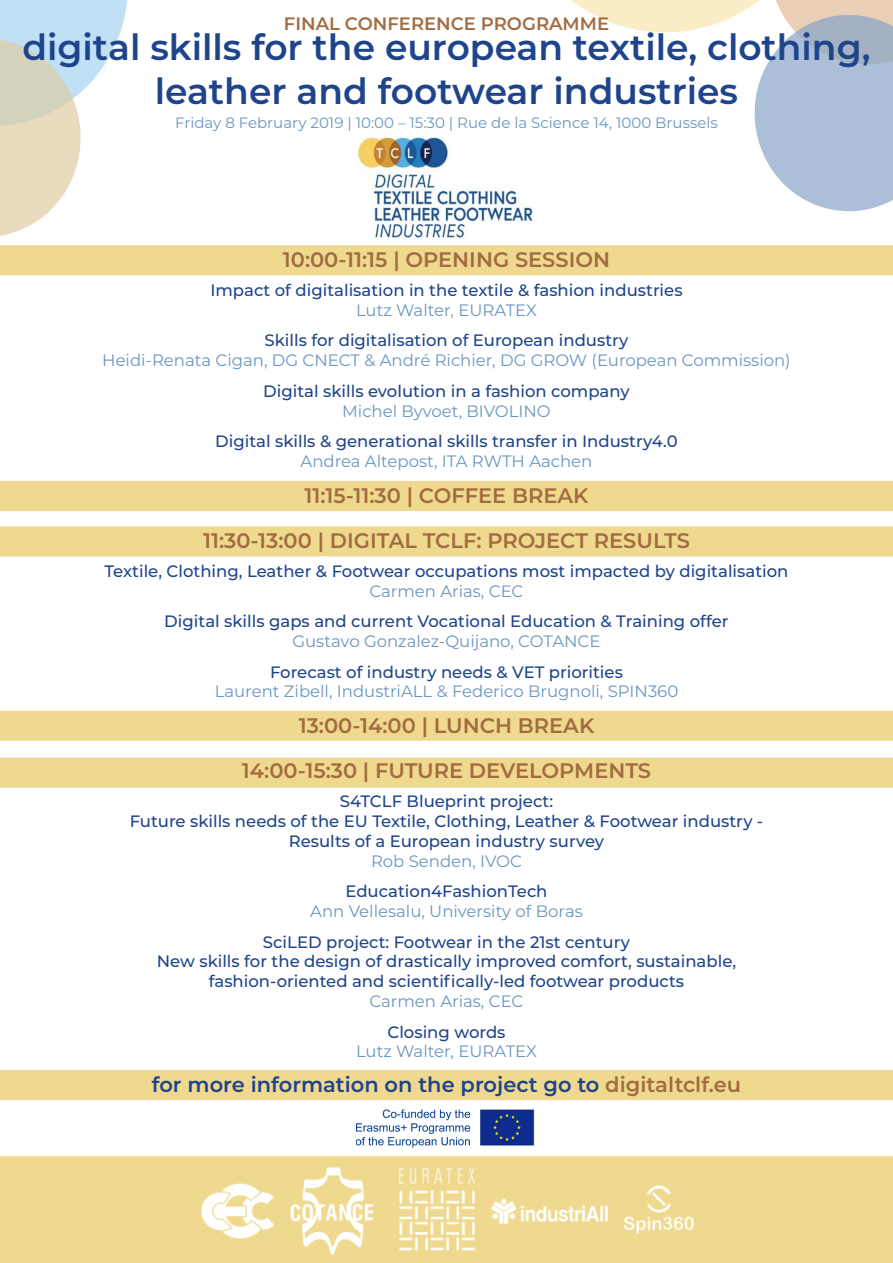
<style>
.page{position:relative;width:893px;height:1263px;background:#fff}
.page>*{position:absolute;margin:0;border:0;box-sizing:border-box;transform-origin:0 0}
.t1{font:600 36px "Montserrat";color:#1e448b}
.t2{font:600 21px "Montserrat";color:#a36c40}
.t3{font:600 21px "Montserrat";color:#1e448b}
.t4{font:600 18px "Montserrat";color:#a36c40}
.t5{font:500 16.5px "Montserrat";color:#1e448b}
.t6{font:16.5px "Montserrat";color:#6a96c0}
.t7{font:15px "Montserrat";color:#6a96c0}
.s1{color:#a36c40}
</style>
<div class="page">
<img style="left:0;top:0;width:893px;height:236px">
<div style="left:0;top:481px;width:893px;height:30px;background:#efd98e"></div>
<div style="left:0;top:526px;width:893px;height:30px;background:#efd98e"></div>
<div style="left:0;top:711px;width:893px;height:30px;background:#efd98e"></div>
<div style="left:0;top:758px;width:893px;height:30px;background:#efd98e"></div>
<div style="left:0;top:245px;width:893px;height:30px;background:#efd98e"></div>
<img style="left:356px;top:131px;width:180px;height:107px">
<img style="left:356px;top:1109px;width:179px;height:39px">
<div style="left:0;top:1070px;width:893px;height:30px;background:#efd98e"></div>
<div style="left:0;top:1156px;width:893px;height:107px;background:#efd98e"></div>
<img style="left:201px;top:1167px;width:493px;height:88px">
<p class="t4" style="left:284px;top:11px;width:327px">FINAL CONFERENCE PROGRAMME</p>
<p class="t1" style="left:22px;top:22px;width:850px">digital skills for the european textile, clothing,</p>
<p class="t1" style="left:155px;top:65px;width:585px">leather and footwear industries</p>
<p class="t7" style="left:175px;top:112px;width:544px">Friday 8 February 2019 | 10:00 – 15:30 | Rue de la Science 14, 1000 Brussels</p>
<p class="t2" style="left:283px;top:245px;width:329px">10:00-11:15 | OPENING SESSION</p>
<p class="t5" style="left:210px;top:279px;width:474px">Impact of digitalisation in the textile &amp; fashion industries</p>
<p class="t6" style="left:356px;top:298px;width:182px">Lutz Walter, EURATEX</p>
<p class="t5" style="left:265px;top:329px;width:365px">Skills for digitalisation of European industry</p>
<p class="t6" style="left:102px;top:349px;width:690px">Heidi-Renata Cigan, DG CNECT &amp; André Richier, DG GROW (European Commission)</p>
<p class="t5" style="left:263px;top:379px;width:368px">Digital skills evolution in a fashion company</p>
<p class="t6" style="left:342px;top:399px;width:210px">Michel Byvoet, BIVOLINO</p>
<p class="t5" style="left:215px;top:430px;width:464px">Digital skills &amp; generational skills transfer in Industry4.0</p>
<p class="t6" style="left:301px;top:450px;width:293px">Andrea Altepost, ITA RWTH Aachen</p>
<p class="t2" style="left:304px;top:481px;width:286px">11:15-11:30 | COFFEE BREAK</p>
<p class="t2" style="left:203px;top:526px;width:488px">11:30-13:00 | DIGITAL TCLF: PROJECT RESULTS</p>
<p class="t5" style="left:104px;top:559px;width:685px">Textile, Clothing, Leather &amp; Footwear occupations most impacted by digitalisation</p>
<p class="t6" style="left:369px;top:579px;width:156px">Carmen Arias, CEC</p>
<p class="t5" style="left:164px;top:610px;width:566px">Digital skills gaps and current Vocational Education &amp; Training offer</p>
<p class="t6" style="left:292px;top:630px;width:310px">Gustavo Gonzalez-Quijano, COTANCE</p>
<p class="t5" style="left:270px;top:660px;width:354px">Forecast of industry needs &amp; VET priorities</p>
<p class="t6" style="left:215px;top:680px;width:465px">Laurent Zibell, IndustriALL &amp; Federico Brugnoli, SPIN360</p>
<p class="t2" style="left:299px;top:711px;width:297px">13:00-14:00 | LUNCH BREAK</p>
<p class="t2" style="left:242px;top:756px;width:411px">14:00-15:30 | FUTURE DEVELOPMENTS</p>
<p class="t5" style="left:340px;top:790px;width:215px">S4TCLF Blueprint project:</p>
<p class="t5" style="left:130px;top:810px;width:635px">Future skills needs of the EU Textile, Clothing, Leather &amp; Footwear industry -</p>
<p class="t5" style="left:289px;top:829px;width:317px">Results of a European industry survey</p>
<p class="t6" style="left:371px;top:849px;width:152px">Rob Senden, IVOC</p>
<p class="t5" style="left:345px;top:880px;width:204px">Education4FashionTech</p>
<p class="t6" style="left:310px;top:900px;width:274px">Ann Vellesalu, University of Boras</p>
<p class="t5" style="left:263px;top:930px;width:369px">SciLED project: Footwear in the 21st century</p>
<p class="t5" style="left:157px;top:950px;width:581px">New skills for the design of drastically improved comfort, sustainable,</p>
<p class="t5" style="left:209px;top:970px;width:477px">fashion-oriented and scientifically-led footwear products</p>
<p class="t6" style="left:369px;top:990px;width:156px">Carmen Arias, CEC</p>
<p class="t5" style="left:387px;top:1020px;width:120px">Closing words</p>
<p class="t6" style="left:356px;top:1040px;width:182px">Lutz Walter, EURATEX</p>
<p class="t3" style="left:152px;top:1069px;width:591px">for more information on the project go to <span class="s1">digitaltclf.eu</span></p>
</div>
